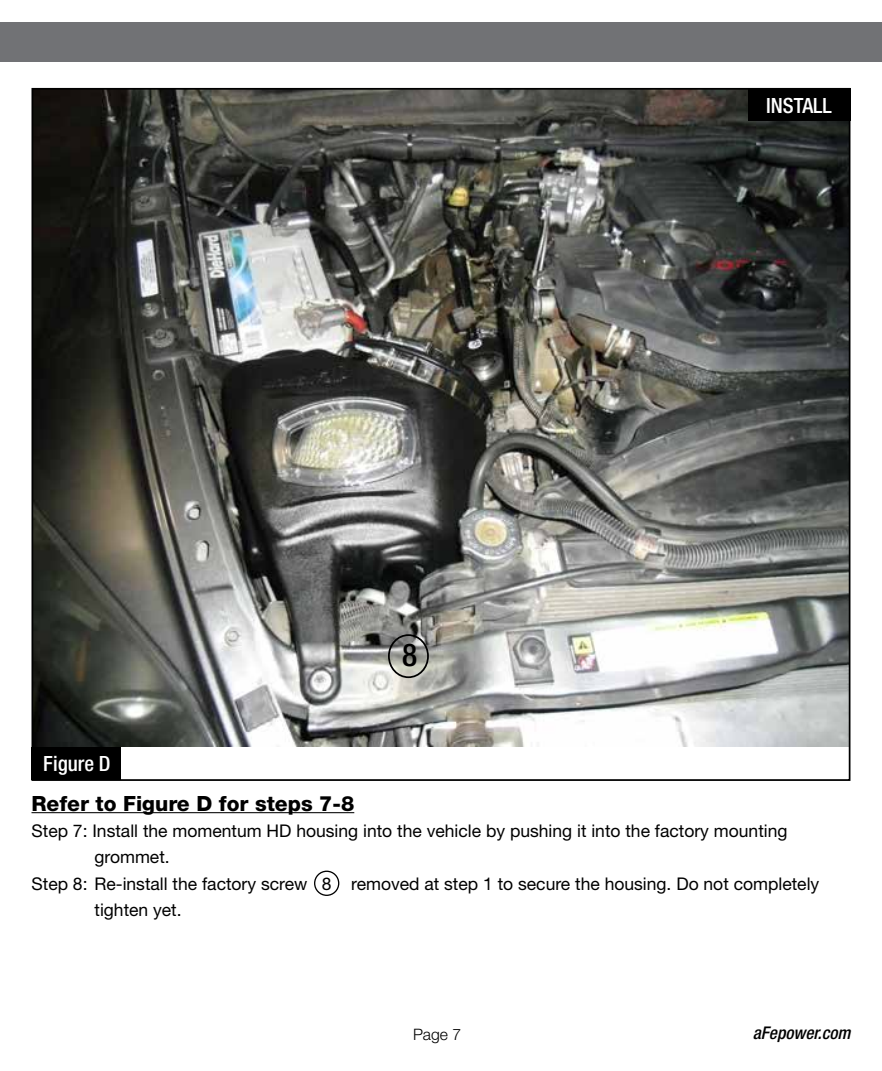
<style>
.page{position:relative;width:882px;height:1071px;background:#fff}
.page>*{position:absolute;margin:0;border:0;box-sizing:border-box;transform-origin:0 0}
.t1{font:500 condensed 31.5px "Helvetica Neue";color:#000}
.t2{font:800 21px "Helvetica Neue";color:#000}
.t3{font:500 condensed 21px "Helvetica Neue";color:#fff}
.t4{font:17.5px "Helvetica Neue";color:#000}
.t5{font:italic 500 condensed 17.5px "Helvetica Neue";color:#000}
.t6{font:300 15.75px "Helvetica Neue";color:#000}
</style>
<div class="page">
<hr style="left:32px;top:812px;width:322px;height:1px;background:#000">
<img style="left:35px;top:91px;width:812px;height:656px">
<div style="left:32px;top:747px;width:89px;height:33px;background:#000"></div>
<div style="left:748px;top:88px;width:102px;height:33px;background:#000"></div>
<div style="left:0;top:23px;width:882px;height:39px;background:#717275"></div>
<div style="left:314px;top:871px;width:25px;height:25px;border:1px solid #000;border-radius:50%"></div>
<div style="left:388px;top:634px;width:41px;height:44px;border:2px solid #000;border-radius:50%"></div>
<p class="t3" style="left:43px;top:751px;width:69px">Figure D</p>
<h1 class="t1" style="left:402px;top:636px;width:17px">8</h1>
<p class="t3" style="left:766px;top:93px;width:67px">INSTALL</p>
<p class="t2" style="left:32px;top:791px;width:324px">Refer to Figure D for steps 7-8</p>
<p class="t4" style="left:32px;top:820px;width:758px">Step 7: Install the momentum HD housing into the vehicle by pushing it into the factory mounting</p>
<p class="t4" style="left:94px;top:847px;width:77px">grommet.</p>
<p class="t4" style="left:32px;top:873px;width:789px">Step 8: Re-install the factory screw 8 removed at step 1 to secure the housing. Do not completely</p>
<p class="t4" style="left:94px;top:899px;width:89px">tighten yet.</p>
<p class="t6" style="left:413px;top:1024px;width:50px">Page 7</p>
<p class="t5" style="left:753px;top:1023px;width:99px">aFepower.com</p>
</div>
